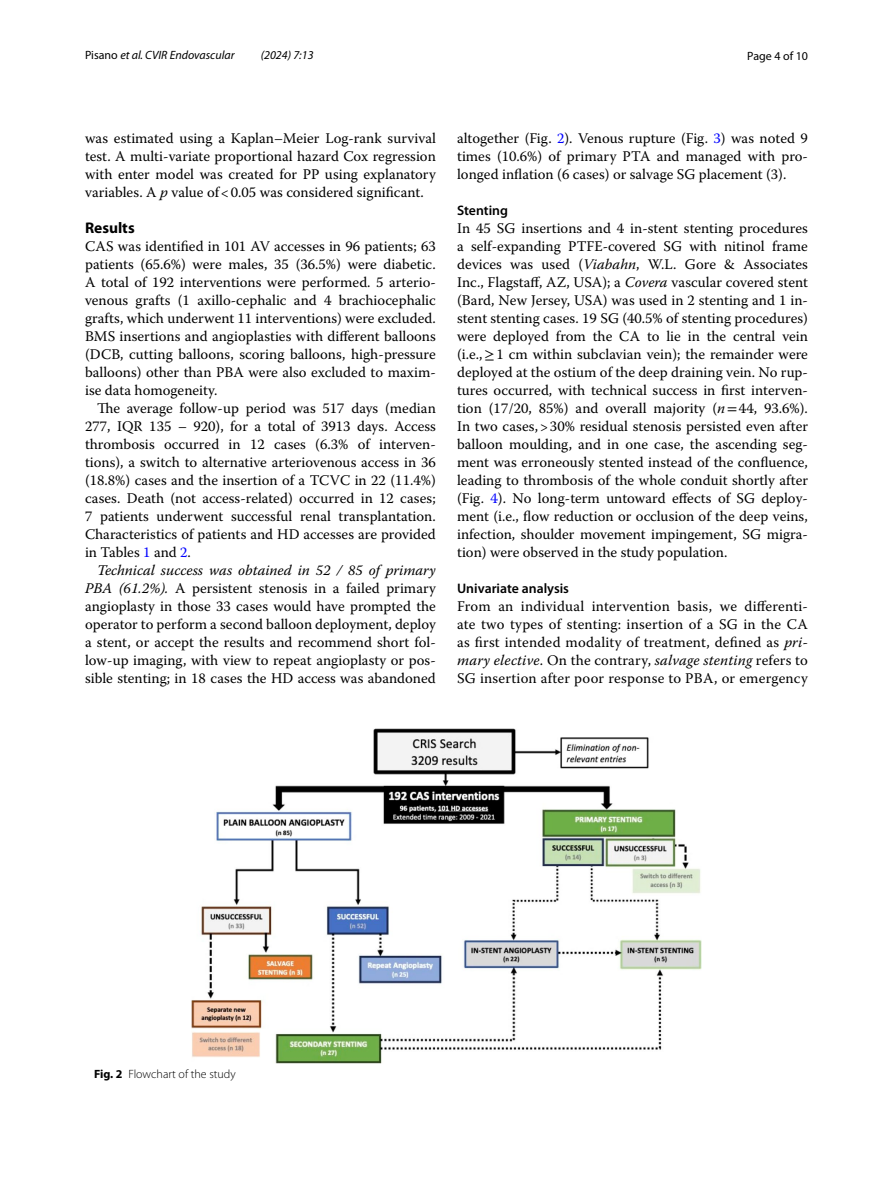
<style>
.page{position:relative;width:893px;height:1187px;background:#fff}
.page>*{position:absolute;margin:0;border:0;box-sizing:border-box;transform-origin:0 0}
.t1{font:700 15.45px "Myriad Pro";color:#000}
.t2{font:14.7px/18px "Warnock Pro";color:#000;text-align:justify}
.t3{font:600 13.8px "Myriad Pro";color:#000}
.t4{font:italic 12px "Myriad Pro";color:#000}
.t5{font:300 12px "Myriad Pro";color:#000}
.t6{font:12px "Myriad Pro";color:#000}
.s1{font-style:normal}
.s2{font-style:italic}
.s3{color:#00f}
.s4{font-family:"STIX"}
.s5{font-weight:700}
</style>
<div class="page">
<img style="left:191px;top:728px;width:511px;height:334px">
<p class="t4" style="left:85px;top:48px;width:151px"><span class="s1">Pisano</span> et al. CVIR Endovascular</p>
<p class="t4" style="left:261px;top:48px;width:54px">(2024) 7:13</p>
<p class="t6" style="left:747px;top:48px;width:62px">Page 4 of 10</p>
<p class="t2" style="left:85px;top:128px;width:352px">was estimated using a Kaplan–Meier Log-rank survival test. A multi-variate proportional hazard Cox regression with enter model was created for PP using explanatory variables. A <span class="s2">p</span> value of&lt;0.05 was considered significant.</p>
<p class="t1" style="left:85px;top:217px;width:51px">Results</p>
<p class="t2" style="left:85px;top:236px;width:352px">CAS was identified in 101 AV accesses in 96 patients; 63 patients (65.6%) were males, 35 (36.5%) were diabetic.<br>A total of 192 interventions were performed. 5 arterio&shy;venous grafts (1 axillo-cephalic and 4 brachiocephalic grafts, which underwent 11 interventions) were excluded.<br>BMS insertions and angioplasties with different balloons (DCB, cutting balloons, scoring balloons, high-pressure balloons) other than PBA were also excluded to maxim&shy;ise data homogeneity.</p>
<p class="t2" style="left:85px;top:398px;width:352px;text-indent:12px">The average follow-up period was 517 days (median 277, IQR 135 – 920), for a total of 3913 days. Access thrombosis occurred in 12 cases (6.3% of interven&shy;tions), a switch to alternative arteriovenous access in 36 (18.8%) cases and the insertion of a TCVC in 22 (11.4%) cases. Death (not access-related) occurred in 12 cases; 7 patients underwent successful renal transplantation.<br>Characteristics of patients and HD accesses are provided in Tables <span class="s3">1</span> and <span class="s3">2</span>.</p>
<p class="t2" style="left:85px;top:560px;width:352px;text-indent:12px"><span class="s2">Technical success was obtained in 52 / 85 of primary PBA (61.2%).</span> A persistent stenosis in a failed primary angioplasty in those 33 cases would have prompted the operator to perform a second balloon deployment, deploy a stent, or accept the results and recommend short fol&shy;low-up imaging, with view to repeat angioplasty or pos&shy;sible stenting; in 18 cases the HD access was abandoned</p>
<p class="t2" style="left:457px;top:128px;width:352px">altogether (Fig. <span class="s3">2</span>). Venous rupture (Fig. <span class="s3">3</span>) was noted 9 times (10.6%) of primary PTA and managed with pro&shy;longed inflation (6 cases) or salvage SG placement (3).</p>
<p class="t3" style="left:457px;top:201px;width:52px">Stenting</p>
<p class="t2" style="left:457px;top:218px;width:352px">In 45 SG insertions and 4 in-stent stenting procedures a self-expanding PTFE-covered SG with nitinol frame devices was used (<span class="s2">Viabahn</span>, W.L. Gore &amp; Associates Inc., Flagstaff, AZ, USA); a <span class="s2">Covera</span> vascular covered stent (Bard, New Jersey, USA) was used in 2 stenting and 1 in&shy;stent stenting cases. 19 SG (40.5% of stenting procedures) were deployed from the CA to lie in the central vein (i.e.,<span class="s4">≥</span>1 cm within subclavian vein); the remainder were deployed at the ostium of the deep draining vein. No rup&shy;tures occurred, with technical success in first interven&shy;tion (17/20, 85%) and overall majority (<span class="s2">n</span><span class="s4">=</span>44, 93.6%).<br>In two cases,&gt;30% residual stenosis persisted even after balloon moulding, and in one case, the ascending seg&shy;ment was erroneously stented instead of the confluence, leading to thrombosis of the whole conduit shortly after (Fig. <span class="s3">4</span>). No long-term untoward effects of SG deploy&shy;ment (i.e., flow reduction or occlusion of the deep veins, infection, shoulder movement impingement, SG migra&shy;tion) were observed in the study population.</p>
<p class="t3" style="left:457px;top:579px;width:113px">Univariate analysis</p>
<p class="t2" style="left:457px;top:596px;width:352px">From an individual intervention basis, we differenti&shy;ate two types of stenting: insertion of a SG in the CA as first intended modality of treatment, defined as <span class="s2">pri&shy;mary elective</span>. On the contrary, <span class="s2">salvage stenting</span> refers to SG insertion after poor response to PBA, or emergency</p>
<p class="t5" style="left:94px;top:1067px;width:143px"><span class="s5">Fig. 2</span> Flowchart of the study</p>
</div>
